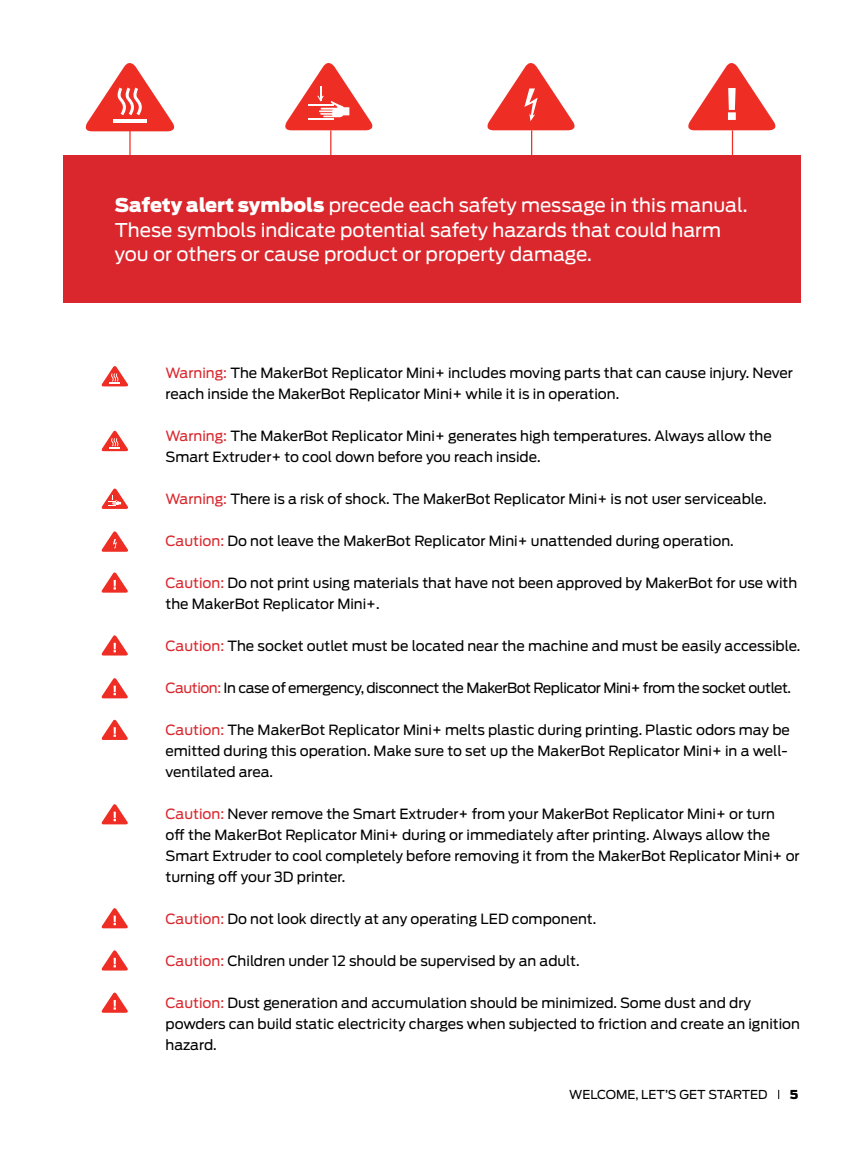
<style>
.page{position:relative;width:864px;height:1153px;background:#fff}
.page>*{position:absolute;margin:0;border:0;box-sizing:border-box;transform-origin:0 0}
.t1{font:18.9px/24.5px "Antenna";color:#fff}
.t2{font:14px/21px "Antenna";color:#000}
.t3{font:14px "Antenna";letter-spacing:-.03em;color:#000}
.t4{font:12.25px "Antenna";color:#000}
.t5{font:900 12.25px "Antenna";color:#000}
.s1{font-weight:900}
.s2{color:#d9272d}
</style>
<div class="page">
<div style="left:63px;top:155px;width:737px;height:148px;background:#d9272d"></div>
<svg style="left:487px;top:63px;width:88px;height:67px"></svg>
<svg style="left:688px;top:63px;width:88px;height:92px"></svg>
<svg style="left:85px;top:63px;width:90px;height:92px"></svg>
<svg style="left:285px;top:63px;width:88px;height:92px"></svg>
<hr style="left:530px;top:130px;width:2px;height:25px;background:#ee2e24">
<svg style="left:101px;top:366px;width:27px;height:20px"></svg>
<svg style="left:101px;top:488px;width:27px;height:21px"></svg>
<svg style="left:101px;top:531px;width:27px;height:21px"></svg>
<svg style="left:101px;top:572px;width:27px;height:21px"></svg>
<svg style="left:101px;top:635px;width:27px;height:20px"></svg>
<svg style="left:101px;top:678px;width:27px;height:20px"></svg>
<svg style="left:101px;top:719px;width:27px;height:21px"></svg>
<svg style="left:101px;top:804px;width:27px;height:20px"></svg>
<svg style="left:101px;top:908px;width:27px;height:20px"></svg>
<svg style="left:101px;top:950px;width:27px;height:20px"></svg>
<svg style="left:101px;top:992px;width:27px;height:21px"></svg>
<svg style="left:101px;top:430px;width:27px;height:21px"></svg>
<h1 class="t1" style="left:115px;top:193px;width:634px"><span class="s1">Safety alert symbols</span> precede each safety message in this manual.<br>These symbols indicate potential safety hazards that could harm you or others or cause product or property damage.</h1>
<p class="t2" style="left:165px;top:362px;width:628px"><span class="s2">Warning:</span> The MakerBot Replicator Mini+ includes moving parts that can cause injury. Never reach inside the MakerBot Replicator Mini+ while it is in operation.</p>
<p class="t2" style="left:165px;top:425px;width:607px"><span class="s2">Warning:</span> The MakerBot Replicator Mini+ generates high temperatures. Always allow the<br>Smart Extruder+ to cool down before you reach inside.</p>
<p class="t2" style="left:165px;top:488px;width:602px"><span class="s2">Warning:</span> There is a risk of shock. The MakerBot Replicator Mini+ is not user serviceable.</p>
<p class="t2" style="left:165px;top:530px;width:569px"><span class="s2">Caution:</span> Do not leave the MakerBot Replicator Mini+ unattended during operation.</p>
<p class="t2" style="left:165px;top:572px;width:633px"><span class="s2">Caution:</span> Do not print using materials that have not been approved by MakerBot for use with the MakerBot Replicator Mini+.</p>
<p class="t2" style="left:165px;top:635px;width:636px"><span class="s2">Caution:</span> The socket outlet must be located near the machine and must be easily accessible.</p>
<p class="t3" style="left:165px;top:680px;width:626px"><span class="s2">Caution:</span> In case of emergency, disconnect the MakerBot Replicator Mini+ from the socket outlet.</p>
<p class="t2" style="left:165px;top:719px;width:625px"><span class="s2">Caution:</span> The MakerBot Replicator Mini+ melts plastic during printing. Plastic odors may be emitted during this operation. Make sure to set up the MakerBot Replicator Mini+ in a well&shy;ventilated area.</p>
<p class="t2" style="left:165px;top:803px;width:635px"><span class="s2">Caution:</span> Never remove the Smart Extruder+ from your MakerBot Replicator Mini+ or turn<br>off the MakerBot Replicator Mini+ during or immediately after printing. Always allow the Smart Extruder to cool completely before removing it from the MakerBot Replicator Mini+ or turning off your 3D printer.</p>
<p class="t2" style="left:165px;top:908px;width:432px"><span class="s2">Caution:</span> Do not look directly at any operating LED component.</p>
<p class="t2" style="left:165px;top:950px;width:415px"><span class="s2">Caution:</span> Children under 12 should be supervised by an adult.</p>
<p class="t2" style="left:165px;top:992px;width:635px"><span class="s2">Caution:</span> Dust generation and accumulation should be minimized. Some dust and dry powders can build static electricity charges when subjected to friction and create an ignition hazard.</p>
<p class="t4" style="left:568px;top:1087px;width:200px">WELCOME, LET’S GET STARTED</p>
<p class="t5" style="left:789px;top:1087px;width:10px">5</p>
</div>
